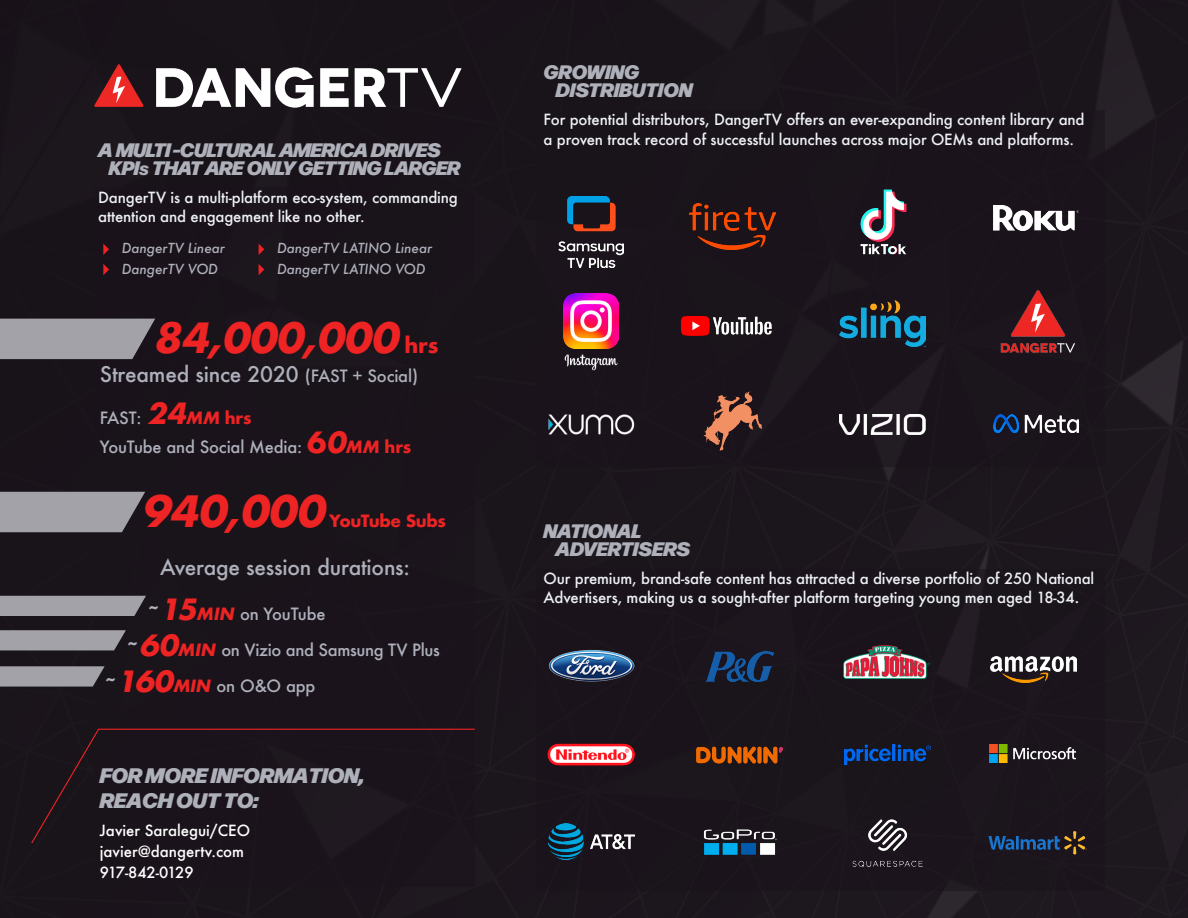
<style>
.page{position:relative;width:1188px;height:918px;background:#1b141c}
.page>*{position:absolute;margin:0;border:0;box-sizing:border-box;transform-origin:0 0}
.t1{font:italic 700 42px "Futura";color:#ee2323}
.t2{font:italic 700 40.5px "Futura";color:#ee2323}
.t3{font:500 21px "Futura";letter-spacing:-.01em;color:#aeb0bb}
.t4{font:italic 900 21px/25.2px "Forma DJR Display";color:#aeb0ba}
.t5{font:italic 900 19.5px/18px "Forma DJR Display";letter-spacing:-.02em;color:#aeb0ba}
.t6{font:italic 900 19.5px/18px "Forma DJR Display";color:#aeb0ba}
.t7{font:500 16.5px "Futura";letter-spacing:-.01em;color:#aeb0bb}
.t8{font:700 16.5px "Futura";letter-spacing:-.03em;color:#ee2323}
.t9{font:500 15px/19.5px "Futura";letter-spacing:-.01em;color:#edf0f4}
.t10{font:500 15px/21px "Futura";color:#fff}
.t11{font:italic 500 13.5px "Futura";letter-spacing:-.005em;color:#aeb0bb}
.s1{font-size:13.5px}
.s2{font-style:normal;font-size:21px}
.s3{font-size:16.5px}
.s4{font-weight:700;font-style:italic;font-size:28.5px;color:#ee2323}
.s5{font-weight:700;font-style:italic;color:#ee2323}
.s6{font-weight:700;color:#ee2323}
.s7{font-weight:700;font-size:28.5px;color:#ee2323}
.s8{font-weight:700}
</style>
<div class="page">
<div style="left:536px;top:569px;width:568px;height:322px;background:#1a131b"></div>
<div style="left:536px;top:110px;width:568px;height:356px;background:#1a131b"></div>
<img style="left:559px;top:196px;width:64px;height:72px">
<img style="left:548px;top:415px;width:86px;height:20px">
<img style="left:689px;top:204px;width:86px;height:46px">
<img style="left:860px;top:189px;width:47px;height:66px">
<img style="left:840px;top:415px;width:86px;height:19px">
<img style="left:993px;top:205px;width:86px;height:26px">
<img style="left:993px;top:415px;width:86px;height:17px">
<img style="left:840px;top:300px;width:86px;height:47px">
<img style="left:680px;top:315px;width:92px;height:21px">
<img style="left:703px;top:391px;width:59px;height:60px">
<img style="left:564px;top:293px;width:55px;height:55px">
<img style="left:564px;top:354px;width:54px;height:17px">
<img style="left:1000px;top:290px;width:75px;height:63px">
<svg style="left:94px;top:64px;width:50px;height:43px"></svg>
<svg style="left:156px;top:67px;width:306px;height:41px"></svg>
<img style="left:0;top:0;width:1px;height:550px">
<img style="left:548px;top:824px;width:86px;height:35px">
<img style="left:703px;top:829px;width:74px;height:26px">
<img style="left:852px;top:819px;width:71px;height:48px">
<svg style="left:988px;top:831px;width:99px;height:23px"></svg>
<img style="left:548px;top:650px;width:86px;height:32px">
<img style="left:706px;top:651px;width:68px;height:30px">
<img style="left:844px;top:645px;width:86px;height:33px">
<img style="left:991px;top:657px;width:85px;height:26px">
<img style="left:547px;top:743px;width:88px;height:23px">
<img style="left:989px;top:744px;width:86px;height:19px">
<img style="left:845px;top:745px;width:86px;height:20px">
<img style="left:697px;top:746px;width:86px;height:18px">
<div style="left:94px;top:188px;width:381px;height:699px;background:#1a131b"></div>
<svg style="left:0;top:319px;width:155px;height:40px"></svg>
<svg style="left:0;top:492px;width:145px;height:40px"></svg>
<div style="left:0;top:596px;width:146px;height:20px;background:#a3a2a8"></div>
<svg style="left:0;top:630px;width:126px;height:20px"></svg>
<svg style="left:0;top:666px;width:105px;height:21px"></svg>
<hr style="left:98px;top:729px;width:377px;height:1px;background:#ee2323">
<div style="left:30px;top:727px;width:70px;height:118px;background:#19131a"></div>
<svg style="left:103px;top:244px;width:6px;height:11px"></svg>
<svg style="left:259px;top:244px;width:5px;height:11px"></svg>
<svg style="left:103px;top:264px;width:6px;height:11px"></svg>
<svg style="left:259px;top:264px;width:5px;height:11px"></svg>
<p class="t5" style="left:109px;top:139px;width:353px;text-indent:-11px">A MULTI -CULTURAL AMERICA DRIVES<br>KPI<span class="s1">S</span> THAT ARE ONLY GETTING LARGER</p>
<p class="t9" style="left:98px;top:187px;width:361px">DangerTV is a multi-platform eco-system, commanding attention and engagement like no other.</p>
<p class="t11" style="left:122px;top:239px;width:105px">DangerTV Linear</p>
<p class="t11" style="left:122px;top:259px;width:98px">DangerTV VOD</p>
<p class="t11" style="left:277px;top:239px;width:157px">DangerTV LATINO Linear</p>
<p class="t11" style="left:277px;top:259px;width:150px">DangerTV LATINO VOD</p>
<p class="t2" style="left:153px;top:309px;width:287px">84,000,000 <span class="s2">h r s</span></p>
<p class="t3" style="left:100px;top:360px;width:320px">Streamed since 2020 <span class="s3">(FAST + Social)</span></p>
<p class="t7" style="left:100px;top:407px;width:153px">FAST: <span class="s4">24</span><span class="s5">MM</span><span class="s6">hrs</span></p>
<p class="t7" style="left:100px;top:435px;width:313px">YouTube and Social Media: <span class="s7">6</span><span class="s4">0</span><span class="s5">MM</span> <span class="s6">hrs</span></p>
<p class="t1" style="left:141px;top:481px;width:195px">940,000</p>
<p class="t8" style="left:329px;top:509px;width:118px">YouTube Subs</p>
<p class="t3" style="left:160px;top:553px;width:252px">Average session durations:</p>
<p class="t7" style="left:147px;top:602px;width:180px"><span class="s8">~</span><span class="s4">15</span><span class="s5">MIN</span> on YouTube</p>
<p class="t7" style="left:126px;top:638px;width:315px"><span class="s8">~</span> <span class="s4">60</span><span class="s5">MIN</span> on Vizio and Samsung TV Plus</p>
<p class="t7" style="left:105px;top:674px;width:212px"><span class="s8">~</span><span class="s4">160</span><span class="s5">MIN</span> on O&amp;O app</p>
<p class="t4" style="left:100px;top:762px;width:266px">FOR MORE INFORMATION,<br>REACH OUT TO:</p>
<p class="t10" style="left:100px;top:820px;width:152px">Javier Saralegui/CEO javier@dangertv.com<br>917-842-0129</p>
<p class="t6" style="left:544px;top:61px;width:97px">GROWING</p>
<p class="t6" style="left:556px;top:79px;width:138px">DISTRIBUTION</p>
<p class="t9" style="left:544px;top:110px;width:543px">For potential distributors, DangerTV offers an ever-expanding content library and a proven track record of successful launches across major OEMs and platforms.</p>
<p class="t6" style="left:556px;top:520px;width:136px;text-indent:-12px">NATIONAL<br>ADVERTISERS</p>
<p class="t9" style="left:544px;top:568px;width:552px">Our premium, brand-safe content has attracted a diverse portfolio of 250 National<br>Advertisers, making us a sought-after platform targeting young men aged 18-34<span class="s3">.</span></p>
</div>
